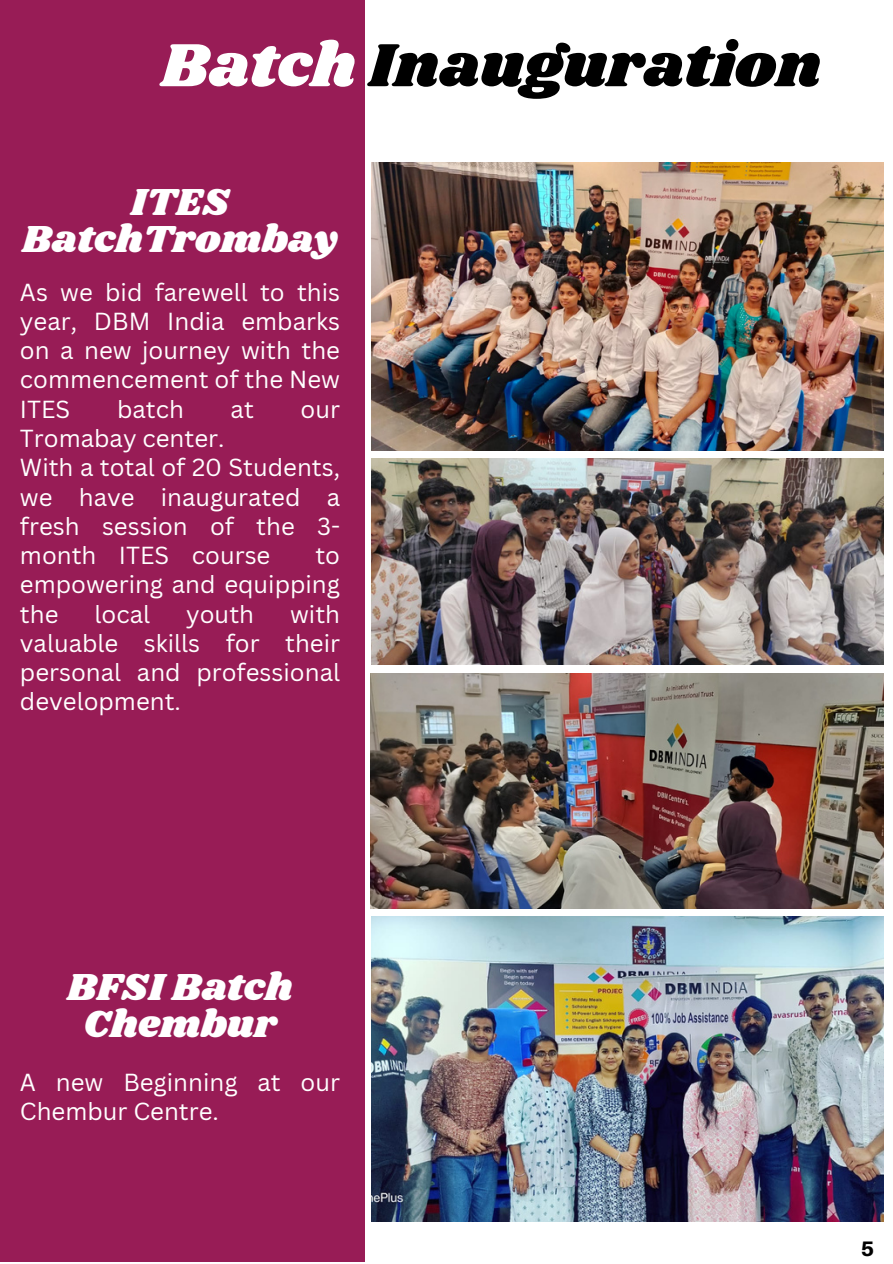
<style>
.page{position:relative;width:893px;height:1264px;background:#fff}
.page>*{position:absolute;margin:0;border:0;box-sizing:border-box;transform-origin:0 0}
.t1{font:63px "Shrikhand";color:#000}
.t2{font:39px/37.2px "Shrikhand";color:#fff;text-align:center}
.t3{font:24px/29.2px "Canva Sans";color:#fff;text-align:justify}
.t4{font:800 21px "Aileron";color:#000}
.s1{color:#fff}
</style>
<div class="page">
<div style="left:0;top:0;width:364px;height:1261px;background:#981c56"></div>
<img style="left:371px;top:162px;width:512px;height:288px">
<img style="left:371px;top:916px;width:512px;height:304px">
<img style="left:371px;top:458px;width:512px;height:206px">
<img style="left:371px;top:673px;width:512px;height:235px">
<p class="t1" style="left:161px;top:22px;width:662px"><span class="s1">Batch</span> Inauguration</p>
<p class="t2" style="left:22px;top:185px;width:317px">ITES<br>BatchTrombay</p>
<p class="t3" style="left:20px;top:277px;width:321px">As we bid farewell to this year, DBM India embarks on a new journey with the commencement of the New ITES</p>
<p class="t3" style="left:117px;top:394px;width:68px">batch</p>
<p class="t3" style="left:231px;top:394px;width:25px">at</p>
<p class="t3" style="left:300px;top:394px;width:41px">our</p>
<p class="t3" style="left:20px;top:423px;width:206px">Tromabay center.</p>
<p class="t3" style="left:20px;top:452px;width:321px">With a total of 20 Students, we have inaugurated a fresh session of the 3- month ITES course</p>
<p class="t3" style="left:20px;top:540px;width:321px;text-indent:295px">to empowering and equipping the</p>
<p class="t3" style="left:20px;top:598px;width:321px;text-indent:270px">with valuable skills for their personal and professional development.</p>
<p class="t3" style="left:94px;top:598px;width:57px">local</p>
<p class="t3" style="left:186px;top:598px;width:69px">youth</p>
<p class="t2" style="left:67px;top:969px;width:227px">BFSI Batch<br>Chembur</p>
<p class="t3" style="left:20px;top:1066px;width:321px">A new Beginning at our<br>Chembur Centre.</p>
<p class="t4" style="left:860px;top:1235px;width:15px">5</p>
</div>
